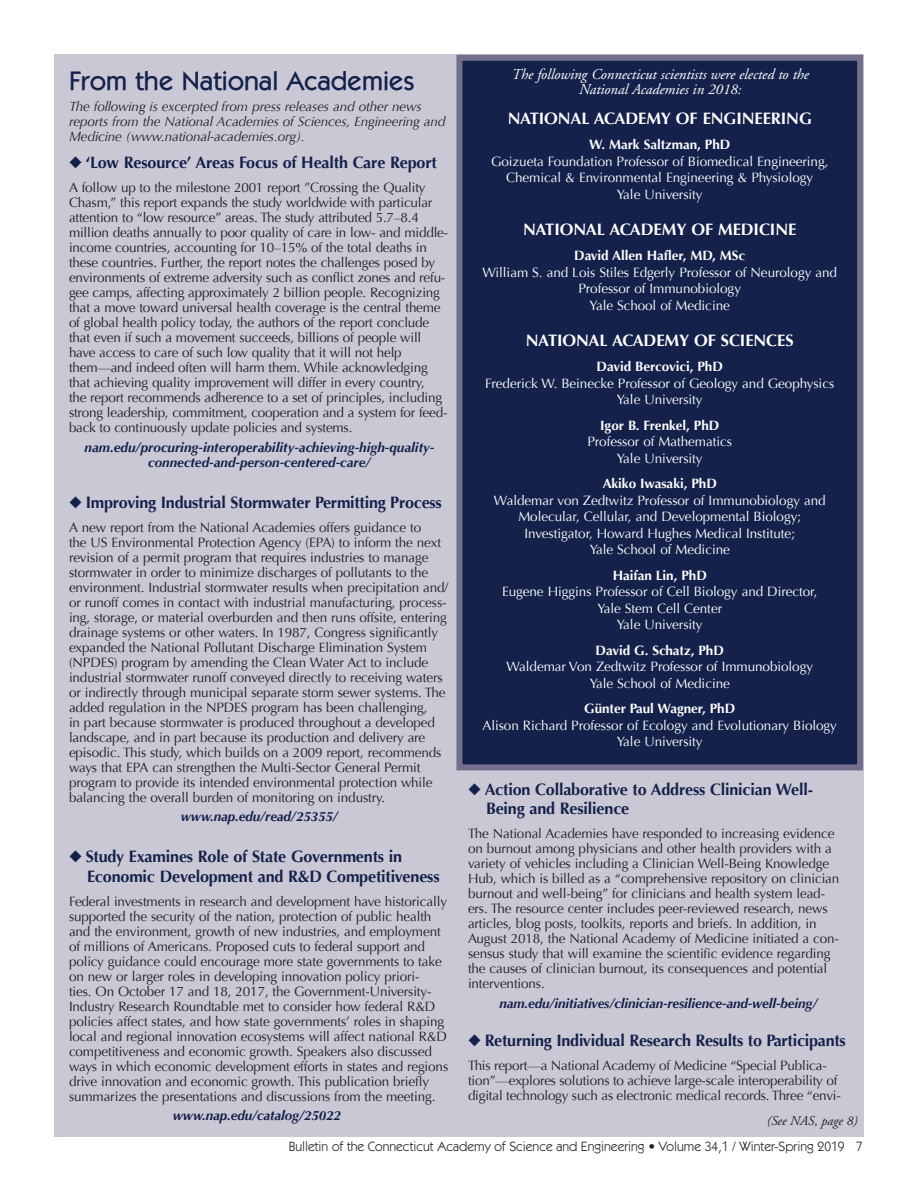
<style>
.page{position:relative;width:918px;height:1188px;background:#fff}
.page>*{position:absolute;margin:0;border:0;box-sizing:border-box;transform-origin:0 0}
.t1{font:500 27px "Itc Kabel";letter-spacing:-.005em;color:#14214b}
.t2{font:700 16.5px/19.5px "Optima";letter-spacing:-.01em;color:#14214b}
.t3{font:700 16.5px "Optima";letter-spacing:-.005em;color:#fff}
.t4{font:italic 15px/15px "Adobe Garamond";letter-spacing:-.005em;color:#fff;text-align:center}
.t5{font:13.5px/15px "Optima";letter-spacing:-.01em;color:#231f20}
.t6{font:13.5px/16.5px "Optima";letter-spacing:-.005em;color:#fff;text-align:center}
.t7{font:italic 700 13.5px/15px "Optima";letter-spacing:-.01em;color:#14214b;text-align:center}
.t8{font:italic 13.5px/15px "Optima";letter-spacing:-.01em;color:#231f20}
.t9{font:700 13.5px "Optima";letter-spacing:-.005em;color:#fff}
.t10{font:13.5px "Itc Kabel";color:#231f20}
.t11{font:italic 13.5px "Adobe Garamond";color:#231f20}
</style>
<div class="page">
<div style="left:54px;top:54px;width:810px;height:1082px;background:#c9c8d4"></div>
<div style="left:459px;top:58px;width:401px;height:709px;background:#14214b"></div>
<div style="left:456px;top:55px;width:407px;height:715px;border:6px solid #72708c"></div>
<h1 class="t1" style="left:69px;top:65px;width:347px">From the National Academies</h1>
<p class="t8" style="left:69px;top:99px;width:378px">The following is excerpted from press releases and other news reports from the National Academies of Sciences, Engineering and<br>Medicine (www.national-academies.org).</p>
<p class="t2" style="left:69px;top:153px;width:369px">◆ ‘Low Resource’ Areas Focus of Health Care Report</p>
<p class="t5" style="left:69px;top:180px;width:381px">A follow up to the milestone 2001 report ”Crossing the Quality Chasm,” this report expands the study worldwide with particular attention to “low resource” areas. The study attributed 5.7–8.4 million deaths annually to poor quality of care in low- and middle&shy;income countries, accounting for 10–15% of the total deaths in these countries. Further, the report notes the challenges posed by environments of extreme adversity such as conflict zones and refu&shy;gee camps, affecting approximately 2 billion people. Recognizing that a move toward universal health coverage is the central theme of global health policy today, the authors of the report conclude that even if such a movement succeeds, billions of people will have access to care of such low quality that it will not help them—and indeed often will harm them. While acknowledging that achieving quality improvement will differ in every country,<br>the report recommends adherence to a set of principles, including strong leadership, commitment, cooperation and a system for feed&shy;back to continuously update policies and systems.</p>
<p class="t7" style="left:85px;top:440px;width:351px">nam.edu/procuring-interoperability-achieving-high-quality&shy;connected-and-person-centered-care/</p>
<p class="t2" style="left:69px;top:493px;width:374px">◆ Improving Industrial Stormwater Permitting Process</p>
<p class="t5" style="left:69px;top:520px;width:381px">A new report from the National Academies offers guidance to<br>the US Environmental Protection Agency (EPA) to inform the next revision of a permit program that requires industries to manage stormwater in order to minimize discharges of pollutants to the environment. Industrial stormwater results when precipitation and/ or runoff comes in contact with industrial manufacturing, process&shy;ing, storage, or material overburden and then runs offsite, entering drainage systems or other waters. In 1987, Congress significantly expanded the National Pollutant Discharge Elimination System (NPDES) program by amending the Clean Water Act to include industrial stormwater runoff conveyed directly to receiving waters or indirectly through municipal separate storm sewer systems. The added regulation in the NPDES program has been challenging,<br>in part because stormwater is produced throughout a developed landscape, and in part because its production and delivery are episodic. This study, which builds on a 2009 report, recommends ways that EPA can strengthen the Multi-Sector General Permit program to provide its intended environmental protection while balancing the overall burden of monitoring on industry.</p>
<p class="t7" style="left:181px;top:809px;width:159px">www.nap.edu/read/25355/</p>
<p class="t2" style="left:87px;top:847px;width:354px;text-indent:-18px">◆ Study Examines Role of State Governments in<br>Economic Development and R&amp;D Competitiveness</p>
<p class="t5" style="left:69px;top:894px;width:381px">Federal investments in research and development have historically supported the security of the nation, protection of public health and the environment, growth of new industries, and employment of millions of Americans. Proposed cuts to federal support and policy guidance could encourage more state governments to take on new or larger roles in developing innovation policy priori-<br>ties. On October 17 and 18, 2017, the Government-University-Industry Research Roundtable met to consider how federal R&amp;D policies affect states, and how state governments’ roles in shaping local and regional innovation ecosystems will affect national R&amp;D competitiveness and economic growth. Speakers also discussed ways in which economic development efforts in states and regions drive innovation and economic growth. This publication briefly summarizes the presentations and discussions from the meeting.</p>
<p class="t7" style="left:173px;top:1108px;width:170px">www.nap.edu/catalog/25022</p>
<p class="t4" style="left:511px;top:67px;width:299px">The following Connecticut scientists were elected to the<br>National Academies in 2018:</p>
<p class="t3" style="left:508px;top:109px;width:306px">NATIONAL ACADEMY OF ENGINEERING</p>
<p class="t9" style="left:589px;top:137px;width:143px">W. Mark Saltzman, PhD</p>
<p class="t6" style="left:491px;top:153px;width:339px">Goizueta Foundation Professor of Biomedical Engineering,<br>Chemical &amp; Environmental Engineering &amp; Physiology<br>Yale University</p>
<p class="t3" style="left:523px;top:220px;width:275px">NATIONAL ACADEMY OF MEDICINE</p>
<p class="t9" style="left:574px;top:248px;width:173px">David Allen Hafler, MD, MSc</p>
<p class="t6" style="left:482px;top:264px;width:356px">William S. and Lois Stiles Edgerly Professor of Neurology and<br>Professor of Immunobiology<br>Yale School of Medicine</p>
<p class="t3" style="left:526px;top:331px;width:269px">NATIONAL ACADEMY OF SCIENCES</p>
<p class="t9" style="left:597px;top:359px;width:128px">David Bercovici, PhD</p>
<p class="t6" style="left:485px;top:375px;width:351px">Frederick W. Beinecke Professor of Geology and Geophysics<br>Yale University</p>
<p class="t9" style="left:600px;top:417px;width:121px">Igor B. Frenkel, PhD</p>
<p class="t6" style="left:587px;top:434px;width:146px">Professor of Mathematics<br>Yale University</p>
<p class="t9" style="left:603px;top:476px;width:116px">Akiko Iwasaki, PhD</p>
<p class="t6" style="left:494px;top:492px;width:333px">Waldemar von Zedtwitz Professor of Immunobiology and Molecular, Cellular, and Developmental Biology; Investigator, Howard Hughes Medical Institute;<br>Yale School of Medicine</p>
<p class="t9" style="left:613px;top:567px;width:96px">Haifan Lin, PhD</p>
<p class="t6" style="left:502px;top:584px;width:317px">Eugene Higgins Professor of Cell Biology and Director,<br>Yale Stem Cell Center<br>Yale University</p>
<p class="t9" style="left:596px;top:642px;width:130px">David G. Schatz, PhD</p>
<p class="t6" style="left:506px;top:659px;width:308px">Waldemar Von Zedtwitz Professor of Immunobiology<br>Yale School of Medicine</p>
<p class="t9" style="left:584px;top:701px;width:152px">Günter Paul Wagner, PhD</p>
<p class="t6" style="left:482px;top:717px;width:356px">Alison Richard Professor of Ecology and Evolutionary Biology<br>Yale University</p>
<p class="t2" style="left:486px;top:780px;width:329px;text-indent:-18px">◆ Action Collaborative to Address Clinician Well-<br>Being and Resilience</p>
<p class="t5" style="left:468px;top:827px;width:373px">The National Academies have responded to increasing evidence on burnout among physicians and other health providers with a variety of vehicles including a Clinician Well-Being Knowledge Hub, which is billed as a “comprehensive repository on clinician burnout and well-being” for clinicians and health system lead&shy;ers. The resource center includes peer-reviewed research, news articles, blog posts, toolkits, reports and briefs. In addition, in August 2018, the National Academy of Medicine initiated a con&shy;sensus study that will examine the scientific evidence regarding the causes of clinician burnout, its consequences and potential interventions.</p>
<p class="t7" style="left:499px;top:996px;width:320px">nam.edu/initiatives/clinician-resilience-and-well-being/</p>
<p class="t2" style="left:468px;top:1031px;width:379px">◆ Returning Individual Research Results to Participants</p>
<p class="t5" style="left:468px;top:1058px;width:375px">This report—a National Academy of Medicine “Special Publica&shy;tion”—explores solutions to achieve large-scale interoperability of digital technology such as electronic medical records. Three “envi-</p>
<p class="t11" style="left:766px;top:1114px;width:92px">(See NAS, page 8)</p>
<p class="t10" style="left:289px;top:1139px;width:575px">Bulletin of the Connecticut Academy of Science and Engineering • Volume 34,1 / Winter-Spring 2019 7</p>
</div>
